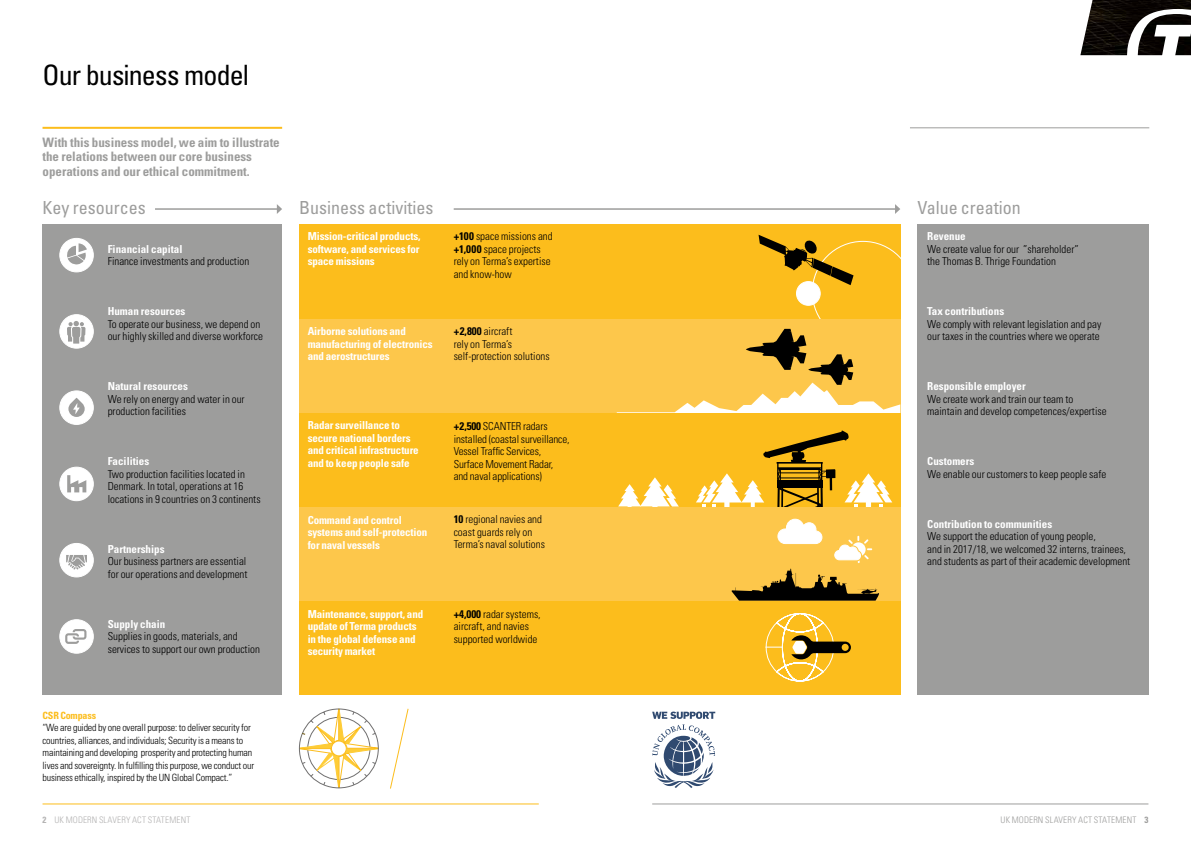
<style>
.page{position:relative;width:1191px;height:842px;background:#fff}
.page>*{position:absolute;margin:0;border:0;box-sizing:border-box;transform-origin:0 0}
.t1{font:condensed 28px "Univers LT Std";letter-spacing:-.035em;color:#000}
.t2{font:condensed 18px "Univers LT Std";color:#9d9d9c}
.t3{font:700 condensed 13px/14.5px "Univers LT Std";color:#9d9d9c}
.t4{font:300 condensed 11px/12.5px "Univers LT Std";color:#000}
.t5{font:700 condensed 11px/12.5px "Univers LT Std";letter-spacing:-.01em;color:#fff}
.t6{font:300 condensed 10px/12.5px "Univers LT Std";letter-spacing:-.015em;color:#000}
.t7{font:700 condensed 10px "Univers LT Std";letter-spacing:-.015em;color:#fcbd1c}
.t8{font:300 condensed 9px "Univers LT Std";letter-spacing:.015em;color:#b3b2b2}
.t9{font:300 condensed 9px "Univers LT Std";letter-spacing:.015em;color:#9d9d9c}
.s1{font-weight:700}
</style>
<div class="page">
<div style="left:299px;top:224px;width:601px;height:94px;background:#fcbd1c"></div>
<div style="left:796px;top:282px;width:24px;height:23px;background:#fff;border-radius:50%"></div>
<div style="left:796px;top:281px;width:24px;height:25px;border:1px solid #fff;border-radius:50%"></div>
<div style="left:299px;top:319px;width:601px;height:93px;background:#fdc74b"></div>
<div style="left:299px;top:413px;width:601px;height:93px;background:#fcbd1c"></div>
<div style="left:299px;top:601px;width:601px;height:93px;background:#fcbd1c"></div>
<svg style="left:618px;top:477px;width:61px;height:30px"></svg>
<hr style="left:43px;top:127px;width:239px;height:2px;background:#fcbd1c">
<hr style="left:910px;top:128px;width:239px;height:1px;background:#9d9d9c">
<svg style="left:1080px;top:0;width:111px;height:55px"></svg>
<div style="left:43px;top:224px;width:239px;height:470px;background:#9d9d9c"></div>
<div style="left:299px;top:507px;width:601px;height:93px;background:#fdc74b"></div>
<div style="left:917px;top:224px;width:231px;height:470px;background:#9d9d9c"></div>
<hr style="left:155px;top:208px;width:123px;height:2px;background:#9d9d9c">
<svg style="left:277px;top:204px;width:5px;height:10px"></svg>
<hr style="left:454px;top:208px;width:442px;height:2px;background:#9d9d9c">
<svg style="left:895px;top:204px;width:5px;height:10px"></svg>
<div style="left:60px;top:238px;width:33px;height:34px;background:#fff;border-radius:50%"></div>
<div style="left:60px;top:238px;width:34px;height:34px;border:1px solid #fff;border-radius:50%"></div>
<div style="left:60px;top:315px;width:33px;height:33px;background:#fff;border-radius:50%"></div>
<div style="left:60px;top:314px;width:34px;height:34px;border:1px solid #fff;border-radius:50%"></div>
<div style="left:60px;top:391px;width:33px;height:33px;background:#fff;border-radius:50%"></div>
<div style="left:60px;top:391px;width:34px;height:34px;border:1px solid #fff;border-radius:50%"></div>
<div style="left:60px;top:467px;width:33px;height:34px;background:#fff;border-radius:50%"></div>
<div style="left:60px;top:467px;width:34px;height:34px;border:1px solid #fff;border-radius:50%"></div>
<div style="left:60px;top:543px;width:33px;height:34px;background:#fff;border-radius:50%"></div>
<div style="left:60px;top:543px;width:34px;height:34px;border:1px solid #fff;border-radius:50%"></div>
<div style="left:60px;top:620px;width:33px;height:33px;background:#fff;border-radius:50%"></div>
<div style="left:60px;top:619px;width:34px;height:34px;border:1px solid #fff;border-radius:50%"></div>
<svg style="left:617px;top:329px;width:283px;height:84px"></svg>
<svg style="left:758px;top:235px;width:95px;height:50px"></svg>
<hr style="left:43px;top:804px;width:496px;height:1px;background:#fcbd1c">
<hr style="left:652px;top:804px;width:496px;height:1px;background:#9d9d9c">
<svg style="left:696px;top:431px;width:196px;height:251px"></svg>
<svg style="left:65px;top:629px;width:21px;height:15px"></svg>
<svg style="left:67px;top:321px;width:18px;height:23px"></svg>
<svg style="left:68px;top:398px;width:17px;height:19px"></svg>
<svg style="left:66px;top:555px;width:21px;height:15px"></svg>
<svg style="left:67px;top:475px;width:19px;height:17px"></svg>
<svg style="left:67px;top:243px;width:20px;height:22px"></svg>
<svg style="left:298px;top:708px;width:111px;height:81px"></svg>
<svg style="left:652px;top:711px;width:63px;height:77px"></svg>
<h1 class="t1" style="left:43px;top:58px;width:208px">Our business model</h1>
<p class="t3" style="left:43px;top:135px;width:239px">With this business model, we aim to illustrate the relations between our core business operations and our ethical commitment.</p>
<h2 class="t2" style="left:43px;top:196px;width:105px">Key resources</h2>
<h2 class="t2" style="left:299px;top:196px;width:136px">Business activities</h2>
<h2 class="t2" style="left:917px;top:196px;width:105px">Value creation</h2>
<p class="t5" style="left:108px;top:243px;width:76px">Financial capital</p>
<p class="t4" style="left:108px;top:255px;width:143px">Finance investments and production</p>
<p class="t5" style="left:108px;top:305px;width:79px">Human resources</p>
<p class="t4" style="left:108px;top:318px;width:157px">To operate our business, we depend on our highly skilled and diverse workforce</p>
<p class="t5" style="left:108px;top:380px;width:82px">Natural resources</p>
<p class="t4" style="left:108px;top:393px;width:138px">We rely on energy and water in our production facilities</p>
<p class="t5" style="left:108px;top:455px;width:43px">Facilities</p>
<p class="t4" style="left:108px;top:468px;width:154px">Two production facilities located in<br>Denmark. In total, operations at 16 locations in 9 countries on 3 continents</p>
<p class="t5" style="left:927px;top:230px;width:40px">Revenue</p>
<p class="t4" style="left:927px;top:243px;width:153px">We create value for our ”shareholder” the Thomas B. Thrige Foundation</p>
<p class="t5" style="left:927px;top:305px;width:78px">Tax contributions</p>
<p class="t4" style="left:927px;top:318px;width:176px">We comply with relevant legislation and pay our taxes in the countries where we operate</p>
<p class="t5" style="left:927px;top:380px;width:100px">Responsible employer</p>
<p class="t4" style="left:927px;top:393px;width:181px">We create work and train our team to maintain and develop competences/expertise</p>
<p class="t5" style="left:927px;top:455px;width:49px">Customers</p>
<p class="t4" style="left:927px;top:468px;width:181px">We enable our customers to keep people safe</p>
<p class="t5" style="left:927px;top:517px;width:126px">Contribution to communities</p>
<p class="t4" style="left:927px;top:530px;width:205px">We support the education of young people,<br>and in 2017/18, we welcomed 32 interns, trainees, and students as part of their academic development</p>
<p class="t5" style="left:308px;top:230px;width:114px;text-align:justify">Mission-critical products, software, and services for space missions</p>
<p class="t4" style="left:454px;top:230px;width:100px"><span class="s1">+100</span> space missions and <span class="s1">+1,000</span> space projects rely on Terma’s expertise and know-how</p>
<p class="t5" style="left:308px;top:325px;width:127px">Airborne solutions and manufacturing of electronics and aerostructures</p>
<p class="t4" style="left:454px;top:325px;width:98px"><span class="s1">+2,800</span> aircraft<br>rely on Terma’s self-protection solutions</p>
<p class="t5" style="left:308px;top:419px;width:113px">Radar surveillance to secure national borders and critical infrastructure and to keep people safe</p>
<p class="t4" style="left:454px;top:420px;width:117px"><span class="s1">+2,500</span> SCANTER radars installed (coastal surveillance,<br>Vessel Traffic Services,<br>Surface Movement Radar, and naval applications)</p>
<p class="t5" style="left:308px;top:513px;width:121px">Command and control systems and self-protection for naval vessels</p>
<p class="t4" style="left:454px;top:513px;width:93px"><span class="s1">10</span> regional navies and coast guards rely on<br>Terma’s naval solutions</p>
<p class="t5" style="left:108px;top:543px;width:58px">Partnerships</p>
<p class="t4" style="left:108px;top:555px;width:141px">Our business partners are essential for our operations and development</p>
<p class="t5" style="left:108px;top:618px;width:59px">Supply chain</p>
<p class="t4" style="left:108px;top:630px;width:154px">Supplies in goods, materials, and services to support our own production</p>
<p class="t5" style="left:308px;top:607px;width:117px">Maintenance, support, and update of Terma products in the global defense and security market</p>
<p class="t4" style="left:454px;top:607px;width:88px"><span class="s1">+4,000</span> radar systems, aircraft, and navies supported worldwide</p>
<p class="t7" style="left:43px;top:709px;width:55px">CSR Compass</p>
<p class="t6" style="left:43px;top:721px;width:213px">“We are guided by one overall purpose: to deliver security for countries, alliances, and individuals; Security is a means to maintaining and developing prosperity and protecting human lives and sovereignty. In fulfilling this purpose, we conduct our business ethically, inspired by the UN Global Compact.”</p>
<p class="t8" style="left:43px;top:814px;width:149px"><span class="s1">2</span> UK MODERN SLAVERY ACT STATEMENT</p>
<p class="t9" style="left:1000px;top:814px;width:149px">UK MODERN SLAVERY ACT STATEMENT <span class="s1">3</span></p>
</div>
